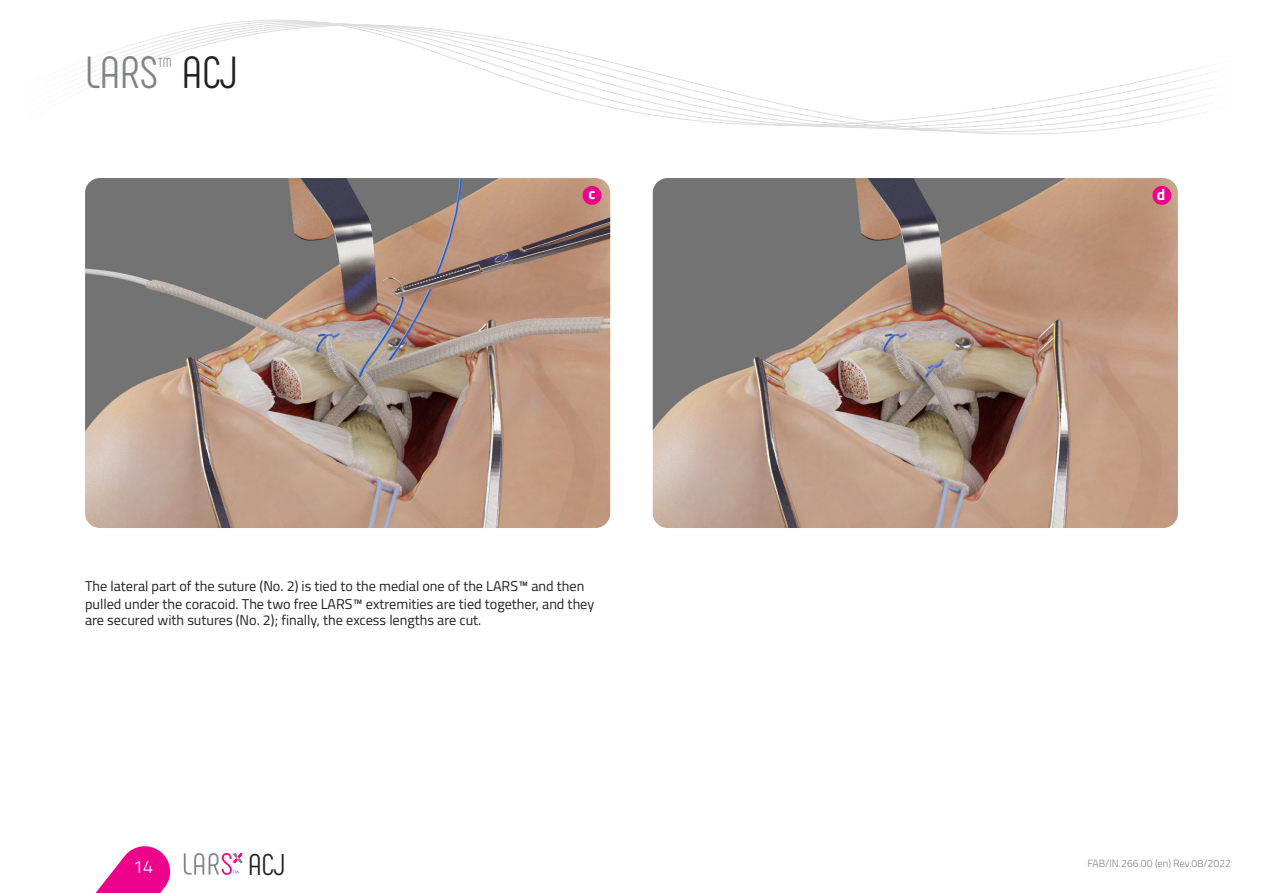
<style>
.page{position:relative;width:1263px;height:893px;background:#fff}
.page>*{position:absolute;margin:0;border:0;box-sizing:border-box;transform-origin:0 0}
.t1{font:45px "Phenomena";color:#808285}
.t2{font:45px "Phenomena";color:#231f20}
.t3{font:30px "Phenomena";color:#231f20}
.t4{font:300 18px "Titillium";color:#fff}
.Référence_Tech__Opér{font:700 15.45px "Titillium";color:#fff}
.PCL_texte{font:14.25px/18px "Titillium";color:#231f20}
.t5{font:13.05px "Phenomena";color:#808285}
.t6{font:300 10.5px "Titillium";color:#808285}
.s1{font-size:15px}
</style>
<div class="page">
<svg style="left:80px;top:19px;width:1129px;height:116px"></svg>
<svg style="left:95px;top:846px;width:76px;height:47px"></svg>
<svg style="left:184px;top:853px;width:58px;height:22px"></svg>
<img style="left:85px;top:178px;width:525px;height:350px">
<img style="left:653px;top:178px;width:525px;height:350px">
<div style="left:583px;top:186px;width:18px;height:19px;background:#ed028c;border-radius:50%"></div>
<div style="left:1152px;top:186px;width:19px;height:19px;background:#ed028c;border-radius:50%"></div>
<h1 class="t1" style="left:85px;top:46px;width:75px">LARS</h1>
<p class="t5" style="left:158px;top:55px;width:15px">TM</p>
<h1 class="t2" style="left:182px;top:46px;width:58px">ACJ</h1>
<p class="Référence_Tech__Opér" style="left:589px;top:182px;width:8px">c</p>
<p class="Référence_Tech__Opér" style="left:1157px;top:183px;width:10px">d</p>
<p class="PCL_texte" style="left:85px;top:576px;width:511px">The lateral part of the suture (No. 2) is tied to the medial one of the LARS<span class="s1">™</span> and then pulled under the coracoid. The two free LARS<span class="s1">™</span> extremities are tied together, and they</p>
<p class="PCL_texte" style="left:85px;top:611px;width:398px">are secured with sutures (No. 2); finally, the excess lengths are cut.</p>
<p class="t4" style="left:133px;top:854px;width:22px">14</p>
<h2 class="t3" style="left:248px;top:847px;width:39px">ACJ</h2>
<p class="t6" style="left:1087px;top:855px;width:145px">FAB/IN.266.00 (en) Rev.08/2022</p>
</div>
